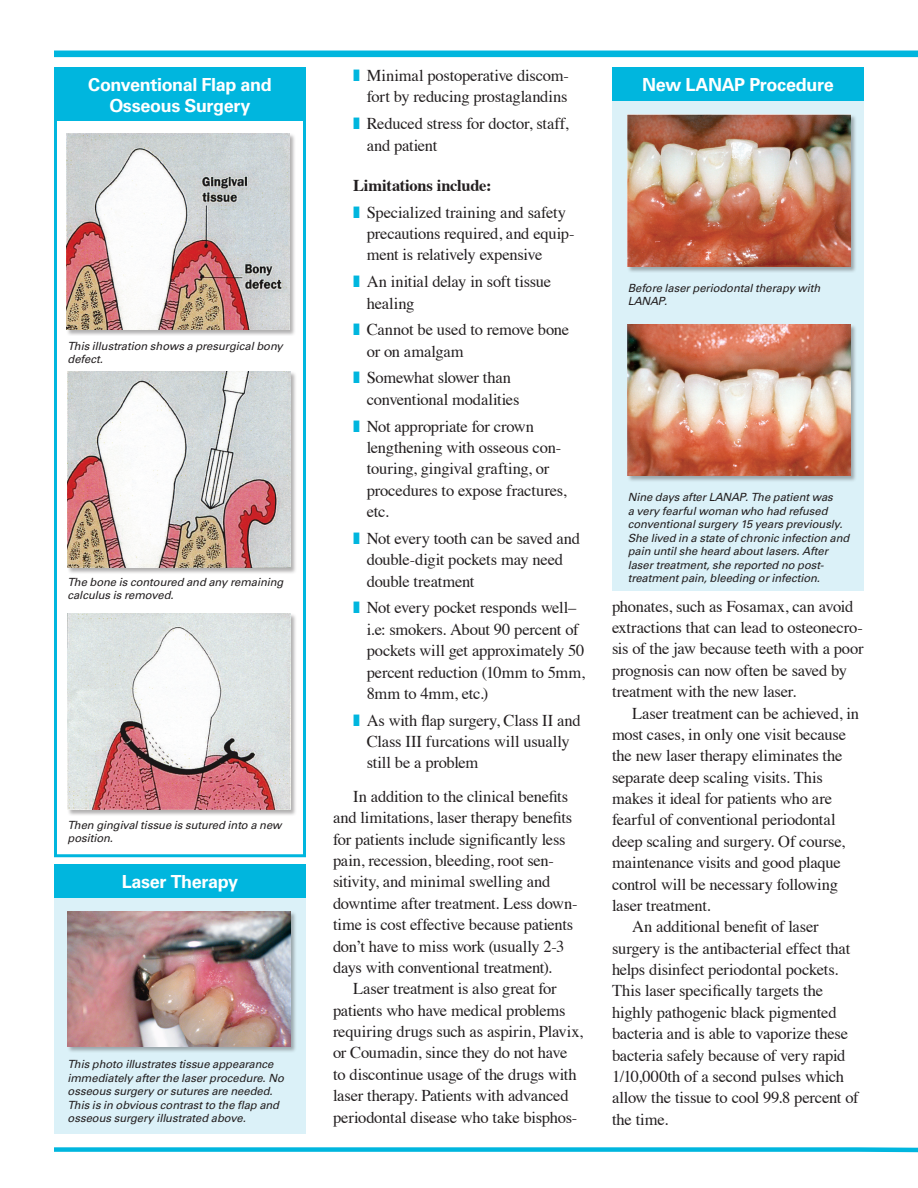
<style>
.page{position:relative;width:918px;height:1188px;background:#fff}
.page>*{position:absolute;margin:0;border:0;box-sizing:border-box;transform-origin:0 0}
.Captions{font:700 18px/21px "Univers";letter-spacing:-.02em;color:#fff;text-align:center}
._11_13_paragraph-ser{font:16.5px/21.3px "Times";letter-spacing:-.015em;color:#231f20}
.Bullets{font:16.5px/21.3px "Times";letter-spacing:-.015em;color:#231f20}
._11_13_paragraph-ser-2{font:700 16.5px "Times";letter-spacing:-.015em;color:#231f20}
.Captions-2{font:italic 11.25px/13.5px "Univers";letter-spacing:-.01em;color:#231f20}
</style>
<div class="page">
<div style="left:54px;top:51px;width:864px;height:6px;background:#00b6de"></div>
<svg style="left:54px;top:1147px;width:864px;height:6px"></svg>
<div style="left:54px;top:864px;width:252px;height:269px;background:#dbf1f8"></div>
<div style="left:54px;top:68px;width:252px;height:789px;border:3px solid #00b6de"></div>
<div style="left:67px;top:911px;width:230px;height:142px;background:#231f20;opacity:.35"></div>
<img style="left:68px;top:911px;width:222px;height:135px">
<div style="left:612px;top:68px;width:252px;height:523px;background:#dbf1f8"></div>
<div style="left:628px;top:115px;width:229px;height:158px;background:#231f20;opacity:.35"></div>
<img style="left:628px;top:115px;width:222px;height:152px">
<div style="left:628px;top:324px;width:229px;height:159px;background:#231f20;opacity:.35"></div>
<img style="left:628px;top:324px;width:222px;height:152px">
<div style="left:612px;top:68px;width:252px;height:33px;background:#00b6de"></div>
<div style="left:66px;top:133px;width:230px;height:203px;background:#231f20;opacity:.35"></div>
<img style="left:66px;top:133px;width:223px;height:196px">
<div style="left:67px;top:371px;width:230px;height:203px;background:#231f20;opacity:.35"></div>
<img style="left:68px;top:371px;width:222px;height:197px">
<div style="left:67px;top:613px;width:230px;height:203px;background:#231f20;opacity:.35"></div>
<img style="left:68px;top:613px;width:222px;height:197px">
<div style="left:54px;top:68px;width:252px;height:54px;background:#00b6de"></div>
<div style="left:54px;top:864px;width:252px;height:34px;background:#00b6de"></div>
<p class="Captions" style="left:88px;top:74px;width:185px">Conventional Flap and<br>Osseous Surgery</p>
<p class="Captions-2" style="left:68px;top:339px;width:217px">This illustration shows a presurgical bony defect.</p>
<p class="Captions-2" style="left:68px;top:575px;width:217px">The bone is contoured and any remaining calculus is removed.</p>
<p class="Captions-2" style="left:68px;top:818px;width:216px">Then gingival tissue is sutured into a new position.</p>
<p class="Captions" style="left:122px;top:871px;width:118px">Laser Therapy</p>
<p class="Captions-2" style="left:68px;top:1058px;width:218px">This photo illustrates tissue appearance immediately after the laser procedure. No osseous surgery or sutures are needed.<br>This is in obvious contrast to the flap and osseous surgery illustrated above.</p>
<p class="Bullets" style="left:367px;top:63px;width:204px">Minimal postoperative discom&shy;fort by reducing prostaglandins</p>
<p class="Bullets" style="left:367px;top:112px;width:203px">Reduced stress for doctor, staff, and patient</p>
<p class="_11_13_paragraph-ser-2" style="left:353px;top:169px;width:140px">Limitations include:</p>
<p class="Bullets" style="left:367px;top:200px;width:210px">Specialized training and safety precautions required, and equip&shy;ment is relatively expensive</p>
<p class="Bullets" style="left:367px;top:270px;width:186px">An initial delay in soft tissue healing</p>
<p class="Bullets" style="left:367px;top:318px;width:204px">Cannot be used to remove bone or on amalgam</p>
<p class="Bullets" style="left:367px;top:366px;width:154px">Somewhat slower than conventional modalities</p>
<p class="Bullets" style="left:367px;top:414px;width:201px">Not appropriate for crown lengthening with osseous con&shy;touring, gingival grafting, or procedures to expose fractures, etc.</p>
<p class="Bullets" style="left:367px;top:526px;width:215px">Not every tooth can be saved and double-digit pockets may need double treatment</p>
<p class="Bullets" style="left:367px;top:596px;width:220px">Not every pocket responds well– i.e: smokers. About 90 percent of pockets will get approximately 50 percent reduction (10mm to 5mm,<br>8mm to 4mm, etc.)</p>
<p class="Bullets" style="left:367px;top:708px;width:216px">As with flap surgery, Class II and<br>Class III furcations will usually still be a problem</p>
<p class="_11_13_paragraph-ser" style="left:333px;top:784px;width:246px;text-indent:20px">In addition to the clinical benefits and limitations, laser therapy benefits for patients include significantly less pain, recession, bleeding, root sen&shy;sitivity, and minimal swelling and downtime after treatment. Less down&shy;time is cost effective because patients don’t have to miss work (usually 2-3 days with conventional treatment).</p>
<p class="_11_13_paragraph-ser" style="left:333px;top:977px;width:252px;text-indent:20px">Laser treatment is also great for patients who have medical problems requiring drugs such as aspirin, Plavix, or Coumadin, since they do not have to discontinue usage of the drugs with laser therapy. Patients with advanced periodontal disease who take bisphos-</p>
<p class="Captions" style="left:642px;top:74px;width:193px">New LANAP Procedure</p>
<p class="Captions-2" style="left:628px;top:281px;width:194px">Before laser periodontal therapy with<br>LANAP.</p>
<p class="Captions-2" style="left:628px;top:491px;width:223px">Nine days after LANAP. The patient was<br>a very fearful woman who had refused conventional surgery 15 years previously.<br>She lived in a state of chronic infection and pain until she heard about lasers. After laser treatment, she reported no post&shy;treatment pain, bleeding or infection.</p>
<p class="_11_13_paragraph-ser" style="left:612px;top:594px;width:253px">phonates, such as Fosamax, can avoid extractions that can lead to osteonecro&shy;sis of the jaw because teeth with a poor prognosis can now often be saved by treatment with the new laser.</p>
<p class="_11_13_paragraph-ser" style="left:612px;top:701px;width:249px;text-indent:20px">Laser treatment can be achieved, in most cases, in only one visit because the new laser therapy eliminates the separate deep scaling visits. This makes it ideal for patients who are fearful of conventional periodontal deep scaling and surgery. Of course, maintenance visits and good plaque control will be necessary following laser treatment.</p>
<p class="_11_13_paragraph-ser" style="left:612px;top:915px;width:248px;text-indent:20px">An additional benefit of laser surgery is the antibacterial effect that helps disinfect periodontal pockets.<br>This laser specifically targets the highly pathogenic black pigmented bacteria and is able to vaporize these bacteria safely because of very rapid 1/10,000th of a second pulses which allow the tissue to cool 99.8 percent of the time.</p>
</div>
